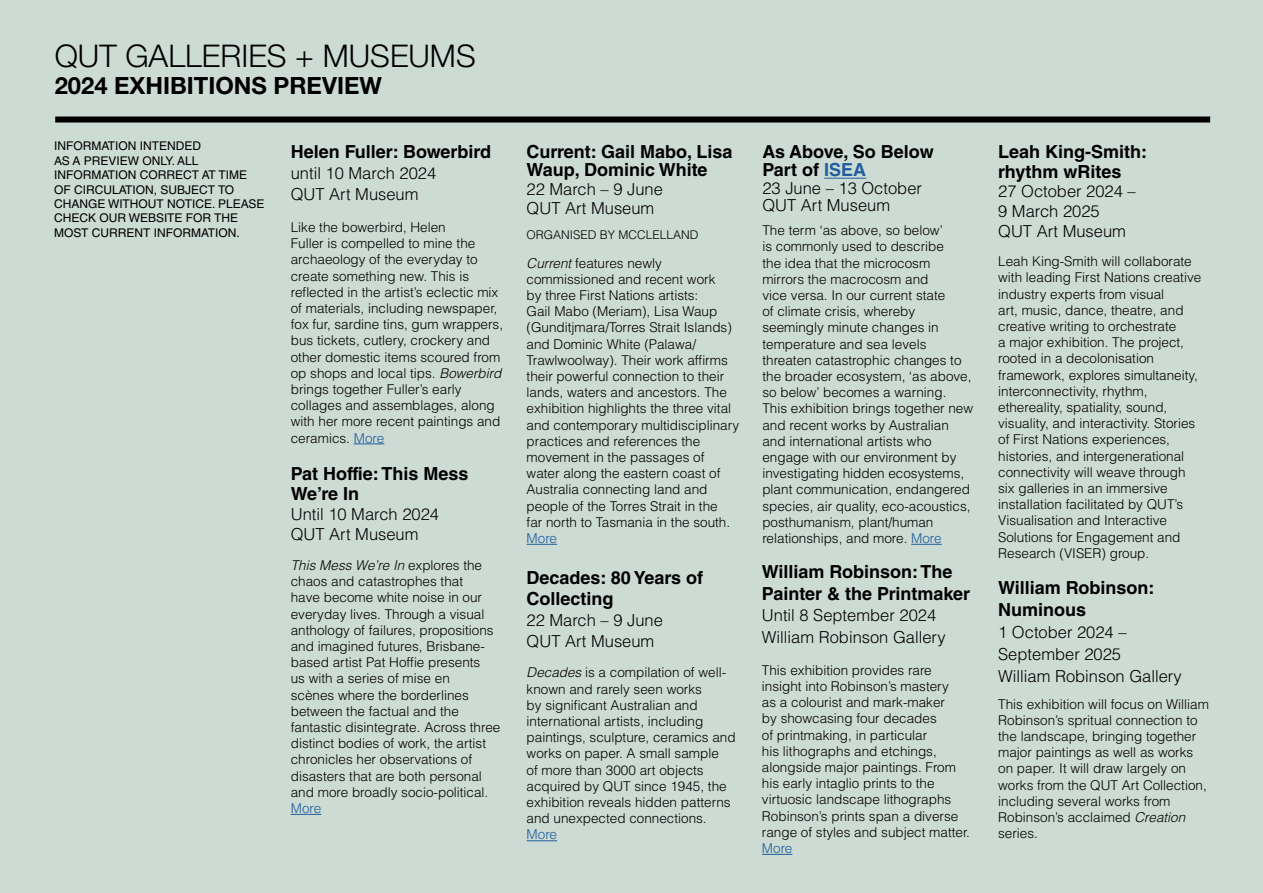
<style>
.page{position:relative;width:1263px;height:893px;background:#ccdbd3}
.page>*{position:absolute;margin:0;border:0;box-sizing:border-box;transform-origin:0 0}
.t1{font:300 31.35px "Helvetica Neue LT Std";color:#000}
.t2{font:700 23.85px "Helvetica Neue LT Std";color:#000}
.t3{font:700 18px/18.6px "Helvetica LT Std";color:#000}
.t4{font:300 16.5px/21.9px "Helvetica LT Std";color:#000}
.t5{font:300 13.5px/16.2px "Helvetica LT Std";color:#000}
.t6{font:300 13.5px "Helvetica LT Std";color:#215e9e}
.t7{font:12px/14.4px "Helvetica LT Std";color:#000}
.t8{font:300 12px "Helvetica LT Std";color:#000}
.s1{font-style:italic}
.s2{color:#215e9e}
</style>
<div class="page">
<hr style="left:354px;top:444px;width:30px;height:1px;background:#215e9e">
<hr style="left:291px;top:814px;width:30px;height:1px;background:#215e9e">
<hr style="left:527px;top:544px;width:30px;height:1px;background:#215e9e">
<hr style="left:527px;top:840px;width:30px;height:1px;background:#215e9e">
<hr style="left:824px;top:178px;width:42px;height:1px;background:#215e9e">
<hr style="left:911px;top:544px;width:31px;height:1px;background:#215e9e">
<div style="left:55px;top:117px;width:1155px;height:6px;background:#000"></div>
<hr style="left:762px;top:854px;width:30px;height:1px;background:#215e9e">
<h1 class="t1" style="left:55px;top:36px;width:422px">QUT GALLERIES + MUSEUMS</h1>
<h2 class="t2" style="left:55px;top:71px;width:329px">2024 EXHIBITIONS PREVIEW</h2>
<p class="t7" style="left:54px;top:139px;width:212px">INFORMATION INTENDED<br>AS A PREVIEW ONLY. ALL<br>INFORMATION CORRECT AT TIME<br>OF CIRCULATION, SUBJECT TO<br>CHANGE WITHOUT NOTICE. PLEASE<br>CHECK OUR WEBSITE FOR THE<br>MOST CURRENT INFORMATION.</p>
<h3 class="t3" style="left:291px;top:142px;width:202px">Helen Fuller: Bowerbird</h3>
<p class="t4" style="left:291px;top:162px;width:147px;line-height:21.3px">until 10 March 2024<br>QUT Art Museum</p>
<p class="t5" style="left:291px;top:219px;width:214px">Like the bowerbird, Helen<br>Fuller is compelled to mine the archaeology of the everyday to create something new. This is reflected in the artist’s eclectic mix of materials, including newspaper, fox fur, sardine tins, gum wrappers, bus tickets, cutlery, crockery and other domestic items scoured from op shops and local tips. <span class="s1">Bowerbird </span>brings together Fuller’s early collages and assemblages, along with her more recent paintings and ceramics. <span class="s2">More</span></p>
<h3 class="t3" style="left:291px;top:464px;width:179px;line-height:20px">Pat Hoffie: This Mess<br>We’re In</h3>
<p class="t4" style="left:291px;top:504px;width:150px;line-height:20px">Until 10 March 2024<br>QUT Art Museum</p>
<p class="t5" style="left:291px;top:557px;width:211px"><span class="s1">This Mess We’re In</span> explores the chaos and catastrophes that<br>have become white noise in our everyday lives. Through a visual anthology of failures, propositions and imagined futures, Brisbane&shy;based artist Pat Hoffie presents<br>us with a series of mise en<br>scènes where the borderlines between the factual and the fantastic disintegrate. Across three distinct bodies of work, the artist chronicles her observations of disasters that are both personal and more broadly socio-political.</p>
<p class="t6" style="left:291px;top:800px;width:32px">More</p>
<h3 class="t3" style="left:527px;top:142px;width:207px">Current: Gail Mabo, Lisa<br>Waup, Dominic White</h3>
<p class="t4" style="left:527px;top:180px;width:138px;line-height:18.6px">22 March – 9 June<br>QUT Art Museum</p>
<p class="t8" style="left:527px;top:227px;width:174px">ORGANISED BY MCCLELLAND</p>
<p class="t5" style="left:527px;top:254px;width:214px"><span class="s1">Current</span> features newly commissioned and recent work<br>by three First Nations artists:<br>Gail Mabo (Meriam), Lisa Waup (Gunditjmara/Torres Strait Islands) and Dominic White (Palawa/<br>Trawlwoolway). Their work affirms their powerful connection to their lands, waters and ancestors. The exhibition highlights the three vital and contemporary multidisciplinary practices and references the movement in the passages of water along the eastern coast of<br>Australia connecting land and people of the Torres Strait in the<br>far north to Tasmania in the south.</p>
<p class="t6" style="left:527px;top:530px;width:32px">More</p>
<h3 class="t3" style="left:527px;top:567px;width:178px;line-height:20.9px">Decades: 80 Years of<br>Collecting</h3>
<p class="t4" style="left:527px;top:609px;width:138px;line-height:20.9px">22 March – 9 June<br>QUT Art Museum</p>
<p class="t5" style="left:527px;top:664px;width:211px"><span class="s1">Decades</span> is a compilation of well&shy;known and rarely seen works<br>by significant Australian and international artists, including paintings, sculpture, ceramics and works on paper. A small sample<br>of more than 3000 art objects acquired by QUT since 1945, the exhibition reveals hidden patterns and unexpected connections.</p>
<p class="t6" style="left:527px;top:826px;width:32px">More</p>
<h3 class="t3" style="left:762px;top:142px;width:173px">As Above, So Below<br>Part of <span class="s2">ISEA</span></h3>
<p class="t4" style="left:762px;top:179px;width:161px;line-height:17.4px">23 June – 13 October<br>QUT Art Museum</p>
<p class="t5" style="left:762px;top:222px;width:212px">The term ‘as above, so below’<br>is commonly used to describe<br>the idea that the microcosm mirrors the macrocosm and<br>vice versa. In our current state<br>of climate crisis, whereby seemingly minute changes in temperature and sea levels threaten catastrophic changes to the broader ecosystem, ‘as above, so below’ becomes a warning.<br>This exhibition brings together new and recent works by Australian and international artists who engage with our environment by investigating hidden ecosystems, plant communication, endangered species, air quality, eco-acoustics, posthumanism, plant/human relationships, and more. <span class="s2">More</span></p>
<h3 class="t3" style="left:762px;top:560px;width:210px;line-height:21.9px">William Robinson: The<br>Painter &amp; the Printmaker</h3>
<p class="t4" style="left:762px;top:604px;width:185px">Until 8 September 2024<br>William Robinson Gallery</p>
<p class="t5" style="left:762px;top:662px;width:210px">This exhibition provides rare insight into Robinson’s mastery<br>as a colourist and mark-maker<br>by showcasing four decades<br>of printmaking, in particular<br>his lithographs and etchings, alongside major paintings. From his early intaglio prints to the virtuosic landscape lithographs<br>Robinson’s prints span a diverse range of styles and subject matter.</p>
<p class="t6" style="left:762px;top:840px;width:32px">More</p>
<h3 class="t3" style="left:998px;top:141px;width:151px;line-height:19.6px">Leah King-Smith: rhythm wRites</h3>
<p class="t4" style="left:998px;top:181px;width:139px;line-height:19.6px">27 October 2024 –<br>9 March 2025<br>QUT Art Museum</p>
<p class="t5" style="left:998px;top:253px;width:205px">Leah King-Smith will collaborate with leading First Nations creative industry experts from visual<br>art, music, dance, theatre, and creative writing to orchestrate<br>a major exhibition. The project, rooted in a decolonisation framework, explores simultaneity, interconnectivity, rhythm, ethereality, spatiality, sound, visuality, and interactivity. Stories of First Nations experiences, histories, and intergenerational connectivity will weave through six galleries in an immersive installation facilitated by QUT’s<br>Visualisation and Interactive<br>Solutions for Engagement and<br>Research (VISER) group.</p>
<h3 class="t3" style="left:998px;top:577px;width:158px;line-height:21.9px">William Robinson:<br>Numinous</h3>
<p class="t4" style="left:998px;top:621px;width:185px">1 October 2024 –<br>September 2025<br>William Robinson Gallery</p>
<p class="t5" style="left:998px;top:696px;width:212px">This exhibition will focus on William<br>Robinson’s spritual connection to the landscape, bringing together major paintings as well as works on paper. It will draw largely on works from the QUT Art Collection, including several works from<br>Robinson’s acclaimed <span class="s1">Creation </span>series.</p>
</div>
